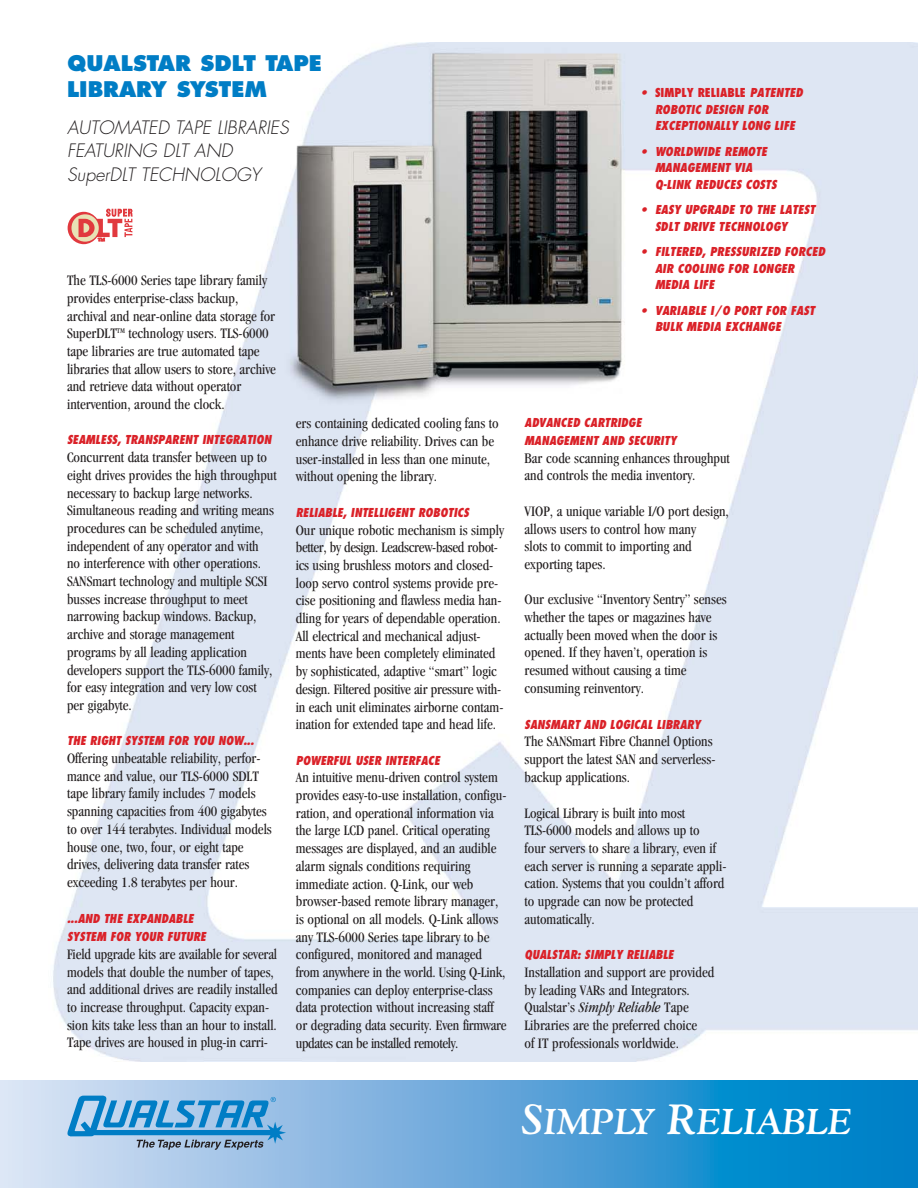
<style>
.page{position:relative;width:918px;height:1188px;background:#fff}
.page>*{position:absolute;margin:0;border:0;box-sizing:border-box;transform-origin:0 0}
.t1{font:italic 700 35.7px "Goudy";color:#fff}
.t2{font:800 21px/26px "Futura";color:#007dc5}
.t3{font:italic 300 18px/23.7px "Futura";color:#231f20}
.t4{font:condensed 15px/17.7px "Garamond";color:#231f20}
.t5{font:italic 800 condensed 12px/16.5px "Futura";color:#da2128}
.s1{font-style:normal}
.s2{font-style:italic}
.s3{font-size:42px}
</style>
<div class="page">
<img style="left:53px;top:43px;width:865px;height:1018px">
<svg style="left:0;top:1081px;width:918px;height:107px;background:#5ba7da"></svg>
<div style="left:62px;top:199px;width:160px;height:56px;background:#fff"></div>
<svg style="left:68px;top:208px;width:65px;height:36px"></svg>
<svg style="left:65px;top:1095px;width:221px;height:55px;background:#70acd7"></svg>
<h2 class="t2" style="left:67px;top:52px;width:256px">QUALSTAR SDLT TAPE<br>LIBRARY SYSTEM</h2>
<p class="t3" style="left:67px;top:117px;width:223px">AUTOMATED TAPE LIBRARIES<br>FEATURING DLT AND<br>SuperDLT TECHNOLOGY</p>
<p class="t4" style="left:67px;top:273px;width:210px">The TLS-6000 Series tape library family provides enterprise-class backup, archival and near-online data storage for SuperDLT<sup>TM</sup> technology users. TLS-6000 tape libraries are true automated tape libraries that allow users to store, archive and retrieve data without operator intervention, around the clock.</p>
<p class="t5" style="left:67px;top:433px;width:206px">SEAMLESS, TRANSPARENT INTEGRATION</p>
<p class="t4" style="left:67px;top:450px;width:211px">Concurrent data transfer between up to eight drives provides the high throughput necessary to backup large networks.<br>Simultaneous reading and writing means procedures can be scheduled anytime, independent of any operator and with<br>no interference with other operations.<br>SANSmart technology and multiple SCSI busses increase throughput to meet narrowing backup windows. Backup, archive and storage management programs by all leading application developers support the TLS-6000 family, for easy integration and very low cost per gigabyte.</p>
<p class="t5" style="left:67px;top:734px;width:189px">THE RIGHT SYSTEM FOR YOU NOW...</p>
<p class="t4" style="left:67px;top:751px;width:206px">Offering unbeatable reliability, perfor&shy;mance and value, our TLS-6000 SDLT tape library family includes 7 models spanning capacities from 400 gigabytes to over 144 terabytes. Individual models house one, two, four, or eight tape drives, delivering data transfer rates exceeding 1.8 terabytes per hour.</p>
<p class="t5" style="left:67px;top:911px;width:140px;line-height:17.7px">...AND THE EXPANDABLE<br>SYSTEM FOR YOUR FUTURE</p>
<p class="t4" style="left:67px;top:946px;width:212px">Field upgrade kits are available for several models that double the number of tapes, and additional drives are readily installed to increase throughput. Capacity expan&shy;sion kits take less than an hour to install.<br>Tape drives are housed in plug-in carri-</p>
<p class="t4" style="left:296px;top:416px;width:204px">ers containing dedicated cooling fans to enhance drive reliability. Drives can be user-installed in less than one minute, without opening the library.</p>
<p class="t5" style="left:296px;top:505px;width:175px">RELIABLE, INTELLIGENT ROBOTICS</p>
<p class="t4" style="left:296px;top:522px;width:210px">Our unique robotic mechanism is simply better, by design. Leadscrew-based robot&shy;ics using brushless motors and closed&shy;loop servo control systems provide pre&shy;cise positioning and flawless media han&shy;dling for years of dependable operation.<br>All electrical and mechanical adjust&shy;ments have been completely eliminated by sophisticated, adaptive “smart” logic design. Filtered positive air pressure with&shy;in each unit eliminates airborne contam&shy;ination for extended tape and head life.</p>
<p class="t5" style="left:296px;top:753px;width:146px">POWERFUL USER INTERFACE</p>
<p class="t4" style="left:296px;top:770px;width:212px">An intuitive menu-driven control system provides easy-to-use installation, configu&shy;ration, and operational information via the large LCD panel. Critical operating messages are displayed, and an audible alarm signals conditions requiring immediate action. Q-Link, our web browser-based remote library manager, is optional on all models. Q-Link allows any TLS-6000 Series tape library to be configured, monitored and managed from anywhere in the world. Using Q-Link, companies can deploy enterprise-class data protection without increasing staff or degrading data security. Even firmware updates can be installed remotely.</p>
<p class="t5" style="left:655px;top:86px;width:149px;text-indent:-14px">• <span class="s1">SIMPLY RELIABLE</span> PATENTED<br>ROBOTIC DESIGN FOR<br>EXCEPTIONALLY LONG LIFE</p>
<p class="t5" style="left:655px;top:144px;width:123px;text-indent:-14px">• WORLDWIDE REMOTE<br>MANAGEMENT VIA<br>Q-LINK REDUCES COSTS</p>
<p class="t5" style="left:655px;top:203px;width:162px;text-indent:-14px">• EASY UPGRADE TO THE LATEST<br>SDLT DRIVE TECHNOLOGY</p>
<p class="t5" style="left:655px;top:245px;width:172px;text-indent:-14px">• FILTERED, PRESSURIZED FORCED<br>AIR COOLING FOR LONGER<br>MEDIA LIFE</p>
<p class="t5" style="left:655px;top:303px;width:161px;text-indent:-14px">• VARIABLE I/O PORT FOR FAST<br>BULK MEDIA EXCHANGE</p>
<p class="t5" style="left:525px;top:415px;width:153px;line-height:17.7px">ADVANCED CARTRIDGE<br>MANAGEMENT AND SECURITY</p>
<p class="t4" style="left:525px;top:450px;width:207px">Bar code scanning enhances throughput and controls the media inventory.</p>
<p class="t4" style="left:525px;top:503px;width:206px">VIOP, a unique variable I/O port design, allows users to control how many<br>slots to commit to importing and exporting tapes.</p>
<p class="t4" style="left:525px;top:592px;width:204px">Our exclusive “Inventory Sentry” senses whether the tapes or magazines have actually been moved when the door is opened. If they haven’t, operation is resumed without causing a time consuming reinventory.</p>
<p class="t5" style="left:525px;top:717px;width:178px">SANSMART AND LOGICAL LIBRARY</p>
<p class="t4" style="left:525px;top:734px;width:192px">The SANSmart Fibre Channel Options support the latest SAN and serverless&shy;backup applications.</p>
<p class="t4" style="left:525px;top:805px;width:203px">Logical Library is built into most TLS-6000 models and allows up to<br>four servers to share a library, even if each server is running a separate appli&shy;cation. Systems that you couldn’t afford to upgrade can now be protected automatically.</p>
<p class="t5" style="left:525px;top:948px;width:151px">QUALSTAR: SIMPLY RELIABLE</p>
<p class="t4" style="left:525px;top:965px;width:191px">Installation and support are provided by leading VARs and Integrators.<br>Qualstar’s <span class="s2">Simply Reliable</span> Tape Libraries are the preferred choice<br>of IT professionals worldwide.</p>
<h1 class="t1" style="left:522px;top:1108px;width:331px"><span class="s3">S</span>IMPLY <span class="s3">R</span>ELIABLE</h1>
</div>
